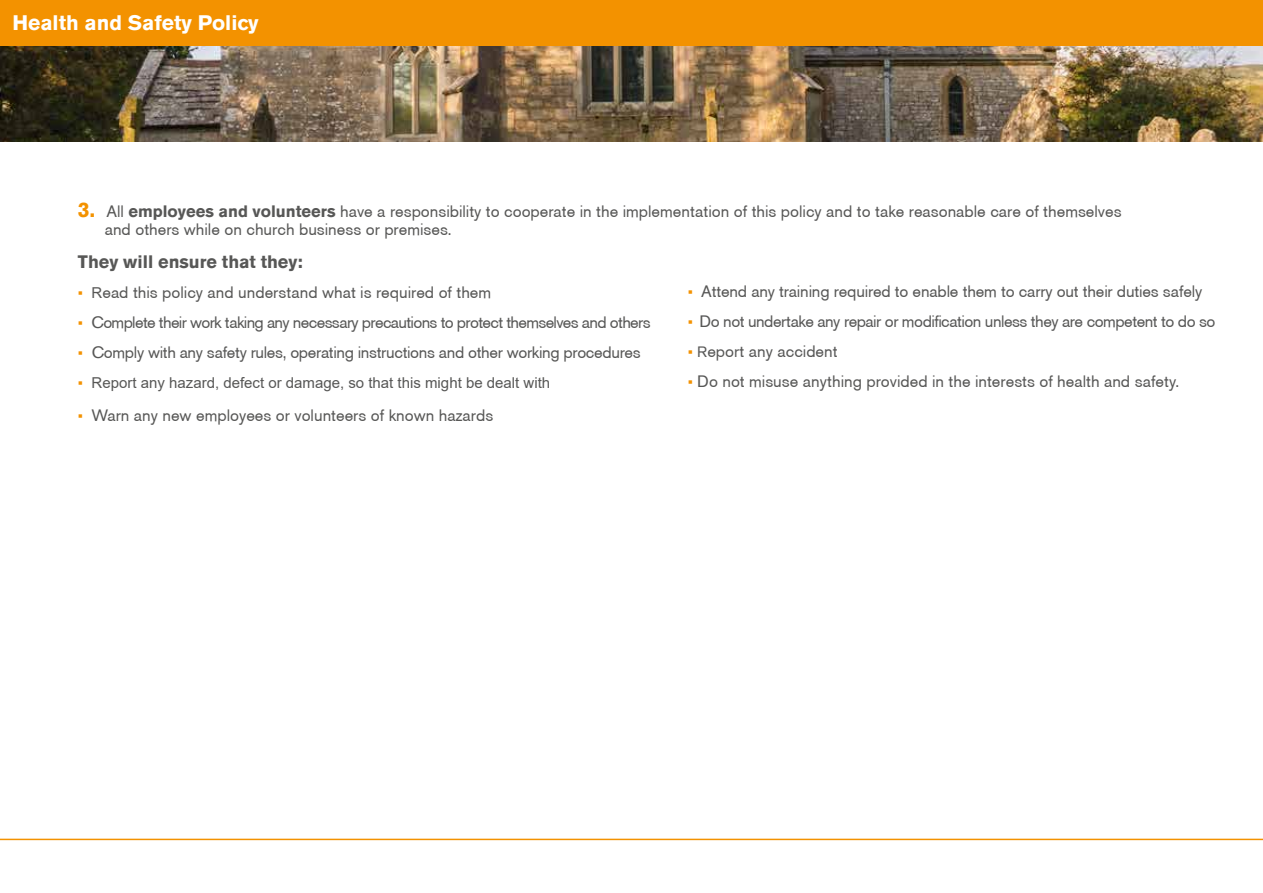
<style>
.page{position:relative;width:1263px;height:893px;background:#fff}
.page>*{position:absolute;margin:0;border:0;box-sizing:border-box;transform-origin:0 0}
.t1{font:700 21px "Berthold Akzidenz Grotesk BE";color:#fff}
.t2{font:700 18px "Berthold Akzidenz Grotesk BE";color:#575756}
.t3{font:16.5px/18px "Berthold Akzidenz Grotesk BE";color:#575756}
.t4{font:16.5px "Berthold Akzidenz Grotesk BE";letter-spacing:-.04em;color:#575756}
.t5{font:16.5px "Berthold Akzidenz Grotesk BE";letter-spacing:-.02em;color:#575756}
.t6{font:16.5px "Berthold Akzidenz Grotesk BE";letter-spacing:-.03em;color:#575756}
.t7{font:15px "Arial";color:#575756}
.s1{font-weight:700;font-size:21px;color:#f39200}
.s2{font-weight:700}
.s3{font-family:"Arial";font-size:15px;color:#f39200}
.s4{font-family:"Arial";font-size:15px}
.s5{color:#f39200}
.s6{font-size:15px}
</style>
<div class="page">
<img style="left:0;top:46px;width:1263px;height:95px">
<hr style="left:0;top:839px;width:1263px;height:1px;background:#f39200">
<div style="left:0;top:0;width:1263px;height:46px;background:#f39200"></div>
<p class="t1" style="left:12px;top:10px;width:248px">Health and Safety Policy</p>
<p class="t3" style="left:105px;top:202px;width:1018px;text-indent:-27px"><span class="s1">3.</span> All <span class="s2">employees and volunteers</span> have a responsibility to cooperate in the implementation of this policy and to take reasonable care of themselves and others while on church business or premises.</p>
<p class="t2" style="left:78px;top:251px;width:226px">They will ensure that they:</p>
<p class="t3" style="left:78px;top:283px;width:415px"><span class="s3">▪</span> <span class="s4">R</span>ead this policy and understand what is required of them</p>
<p class="t4" style="left:78px;top:312px;width:574px"><span class="s3">▪</span> Complete their work taking any necessary precautions to protect themselves and others</p>
<p class="t5" style="left:78px;top:342px;width:564px"><span class="s3">▪</span> Comply with any safety rules, operating instructions and other working procedures</p>
<p class="t7" style="left:78px;top:372px;width:474px"><span class="s5">▪</span> Report any hazard, defect or damage, so that this might be dealt with</p>
<p class="t3" style="left:78px;top:406px;width:417px"><span class="s3">▪</span> Warn any new employees or volunteers of known hazards</p>
<p class="t3" style="left:688px;top:283px;width:516px"><span class="s3">▪</span> Attend any training required to enable them to carry out their duties safely</p>
<p class="t6" style="left:688px;top:312px;width:529px"><span class="s3">▪</span> Do not undertake any repair or modification unless they are competent to do so</p>
<p class="t3" style="left:688px;top:343px;width:151px"><span class="s3">▪</span> <span class="s6">R</span>eport any accident</p>
<p class="t3" style="left:688px;top:373px;width:493px"><span class="s3">▪</span> Do not misuse anything provided in the interests of health and safety.</p>
</div>
